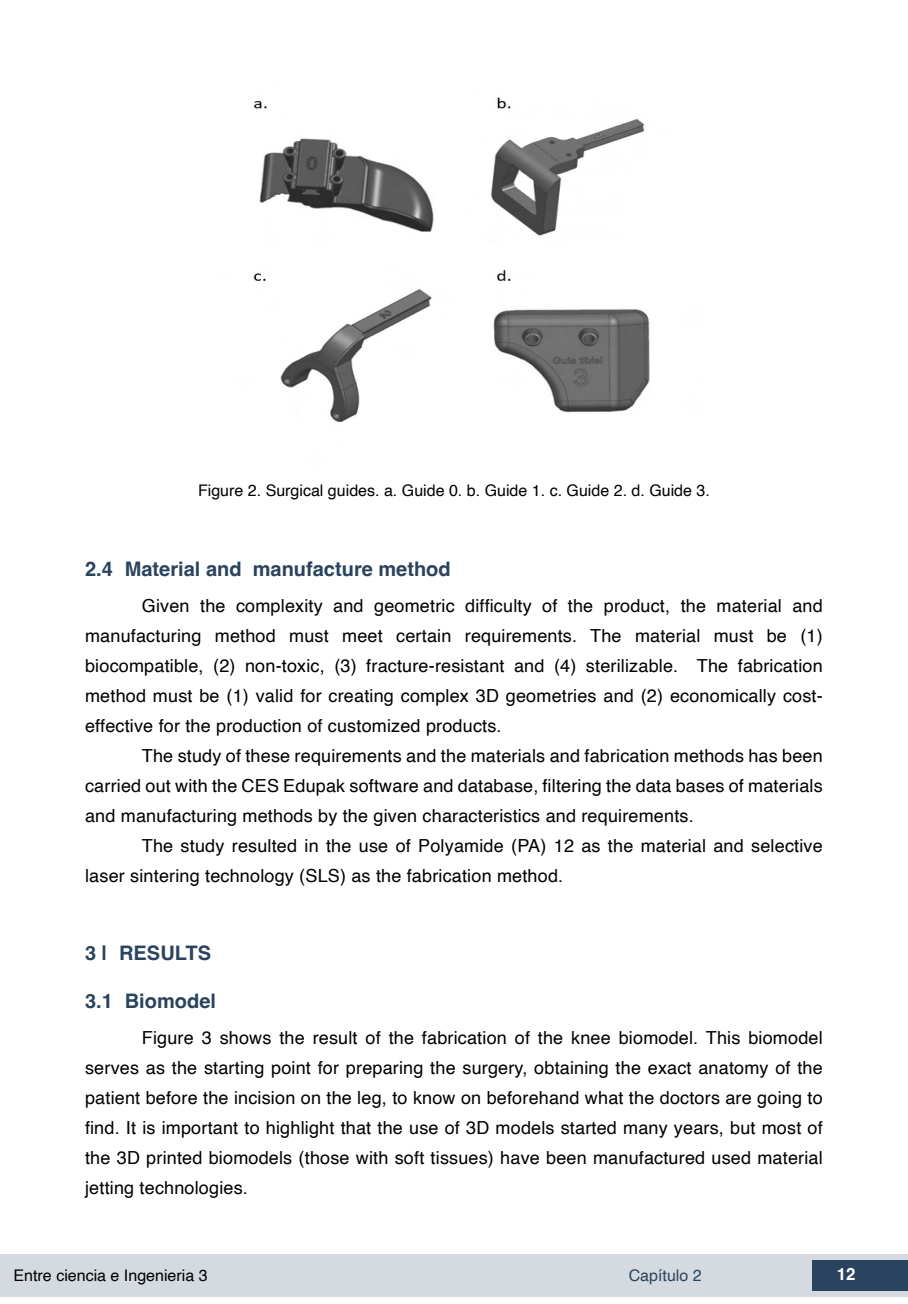
<style>
.page{position:relative;width:908px;height:1304px;background:#fff}
.page>*{position:absolute;margin:0;border:0;box-sizing:border-box;transform-origin:0 0}
.t1{font:700 20px "Helvetica";color:#2a435e}
.t2{font:18px/30px "Helvetica";letter-spacing:.01em;color:#000;text-align:justify}
.t3{font:700 16.8px "Helvetica";color:#fff}
.t4{font:16px "Helvetica";color:#000}
.t5{font:16px "Helvetica";color:#2a435e}
</style>
<div class="page">
<div style="left:0;top:1254px;width:906px;height:43px;background:#d4dadf"></div>
<div style="left:812px;top:1261px;width:95px;height:30px;background:#2a435e"></div>
<img style="left:253px;top:97px;width:397px;height:325px">
<p class="t4" style="left:198px;top:478px;width:513px">Figure 2. Surgical guides. a. Guide 0. b. Guide 1. c. Guide 2. d. Guide 3.</p>
<p class="t1" style="left:85px;top:557px;width:367px">2.4 Material and manufacture method</p>
<p class="t2" style="left:85px;top:591px;width:738px;text-indent:57px">Given the complexity and geometric difficulty of the product, the material and manufacturing method must meet certain requirements. The material must be (1) biocompatible, (2) non-toxic, (3) fracture-resistant and (4) sterilizable. The fabrication method must be (1) valid for creating complex 3D geometries and (2) economically cost&shy;effective for the production of customized products.</p>
<p class="t2" style="left:85px;top:741px;width:738px;text-indent:57px">The study of these requirements and the materials and fabrication methods has been carried out with the CES Edupak software and database, filtering the data bases of materials and manufacturing methods by the given characteristics and requirements.</p>
<p class="t2" style="left:85px;top:831px;width:738px;text-indent:57px">The study resulted in the use of Polyamide (PA) 12 as the material and selective laser sintering technology (SLS) as the fabrication method.</p>
<p class="t1" style="left:85px;top:941px;width:127px">3 | RESULTS</p>
<p class="t1" style="left:85px;top:989px;width:132px">3.1 Biomodel</p>
<p class="t2" style="left:85px;top:1023px;width:738px;text-indent:57px">Figure 3 shows the result of the fabrication of the knee biomodel. This biomodel serves as the starting point for preparing the surgery, obtaining the exact anatomy of the patient before the incision on the leg, to know on beforehand what the doctors are going to find. It is important to highlight that the use of 3D models started many years, but most of the 3D printed biomodels (those with soft tissues) have been manufactured used material jetting technologies.</p>
<p class="t4" style="left:14px;top:1263px;width:195px">Entre ciencia e Ingenieria 3</p>
<p class="t5" style="left:628px;top:1263px;width:74px">Capítulo 2</p>
<p class="t3" style="left:836px;top:1264px;width:20px">12</p>
</div>
